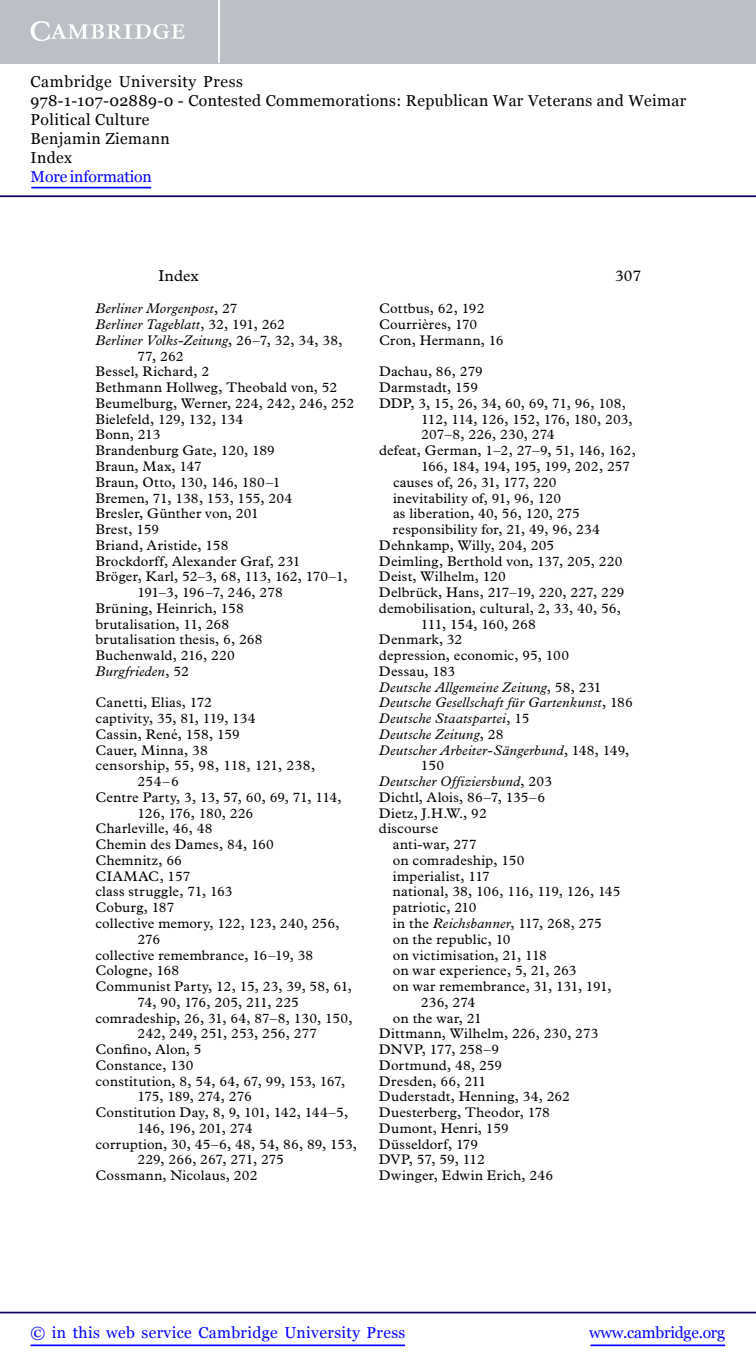
<style>
.page{position:relative;width:756px;height:1371px;background:#fff}
.page>*{position:absolute;margin:0;border:0;box-sizing:border-box;transform-origin:0 0}
.t1{font:15.75px/18.9px "Georgia";letter-spacing:.025em;color:#000}
.t2{font:15.75px "Georgia";letter-spacing:.025em;color:#00f}
.t3{font:15.75px "Georgia";letter-spacing:-.015em;color:#00f}
.t4{font:15.75px "Georgia";letter-spacing:-.01em;color:#00f}
.t5{font:15.75px "Plantin Std";letter-spacing:.01em;color:#000}
.t6{font:14px/15.8px "Plantin Std";letter-spacing:.015em;color:#000}
.t7{font:italic 14px "Plantin Std";letter-spacing:.02em;color:#000}
.t8{font:14px "Plantin Std";letter-spacing:-.005em;color:#000}
.t9{font:14px "Plantin Std";letter-spacing:-.015em;color:#000}
.t10{font:14px "Plantin Std";letter-spacing:-.02em;color:#000}
.t11{font:14px "Plantin Std";letter-spacing:-.025em;color:#000}
.s1{font-style:normal}
.s2{font-style:italic}
</style>
<div class="page">
<hr style="left:591px;top:1344px;width:134px;height:1px;background:#00f">
<hr style="left:0;top:1311px;width:756px;height:2px;background:#150666">
<hr style="left:31px;top:1344px;width:374px;height:1px;background:#00f">
<div style="left:0;top:0;width:756px;height:63px;background:#bac0c6"></div>
<svg style="left:31px;top:21px;width:154px;height:20px"></svg>
<hr style="left:218px;top:0;width:2px;height:63px;background:#fff">
<hr style="left:0;top:195px;width:756px;height:2px;background:#150666">
<hr style="left:31px;top:187px;width:120px;height:1px;background:#00f">
<p class="t1" style="left:31px;top:72px;width:657px">Cambridge University Press<br>978-1-107-02889-0 - Contested Commemorations: Republican War Veterans and Weimar<br>Political Culture<br>Benjamin Ziemann<br>Index</p>
<p class="t4" style="left:31px;top:167px;width:123px">More information</p>
<p class="t5" style="left:158px;top:266px;width:42px">Index</p>
<p class="t5" style="left:615px;top:266px;width:28px">307</p>
<p class="t7" style="left:95px;top:300px;width:144px">Berliner Morgenpost<span class="s1">, 27</span></p>
<p class="t7" style="left:95px;top:316px;width:191px">Berliner Tageblatt<span class="s1">, 32, 191, 262</span></p>
<p class="t7" style="left:95px;top:332px;width:249px">Berliner Volks-Zeitung<span class="s1">, 26–7, 32, 34, 38,</span></p>
<p class="t6" style="left:137px;top:348px;width:47px">77, 262</p>
<p class="t6" style="left:95px;top:364px;width:115px">Bessel, Richard, 2</p>
<p class="t6" style="left:95px;top:379px;width:243px">Bethmann Hollweg, Theobald von, 52</p>
<p class="t6" style="left:95px;top:395px;width:260px">Beumelburg, Werner, 224, 242, 246, 252</p>
<p class="t6" style="left:95px;top:411px;width:149px">Bielefeld, 129, 132, 134</p>
<p class="t6" style="left:95px;top:427px;width:66px">Bonn, 213</p>
<p class="t6" style="left:95px;top:442px;width:181px">Brandenburg Gate, 120, 189</p>
<p class="t6" style="left:95px;top:458px;width:108px">Braun, Max, 147</p>
<p class="t6" style="left:95px;top:474px;width:187px">Braun, Otto, 130, 146, 180–1</p>
<p class="t6" style="left:95px;top:490px;width:198px">Bremen, 71, 138, 153, 155, 204</p>
<p class="t6" style="left:95px;top:505px;width:165px">Bresler, Günther von, 201</p>
<p class="t6" style="left:95px;top:521px;width:65px">Brest, 159</p>
<p class="t6" style="left:95px;top:537px;width:134px">Briand, Aristide, 158</p>
<p class="t6" style="left:95px;top:553px;width:207px">Brockdorff, Alexander Graf, 231</p>
<p class="t6" style="left:95px;top:568px;width:253px">Bröger, Karl, 52–3, 68, 113, 162, 170–1,</p>
<p class="t8" style="left:137px;top:584px;width:147px">191–3, 196–7, 246, 278</p>
<p class="t6" style="left:95px;top:600px;width:150px">Brüning, Heinrich, 158</p>
<p class="t6" style="left:95px;top:616px;width:135px">brutalisation, 11, 268</p>
<p class="t6" style="left:95px;top:631px;width:169px">brutalisation thesis, 6, 268</p>
<p class="t6" style="left:95px;top:647px;width:141px">Buchenwald, 216, 220</p>
<p class="t7" style="left:95px;top:663px;width:95px">Burgfrieden<span class="s1">, 52</span></p>
<p class="t6" style="left:95px;top:694px;width:118px">Canetti, Elias, 172</p>
<p class="t6" style="left:95px;top:710px;width:162px">captivity, 35, 81, 119, 134</p>
<p class="t6" style="left:95px;top:726px;width:146px">Cassin, René, 158, 159</p>
<p class="t6" style="left:95px;top:742px;width:114px">Cauer, Minna, 38</p>
<p class="t6" style="left:95px;top:757px;width:221px">censorship, 55, 98, 118, 121, 238,</p>
<p class="t6" style="left:137px;top:773px;width:43px">254–6</p>
<p class="t6" style="left:95px;top:789px;width:248px">Centre Party, 3, 13, 57, 60, 69, 71, 114,</p>
<p class="t8" style="left:137px;top:805px;width:117px">126, 176, 180, 226</p>
<p class="t6" style="left:95px;top:820px;width:118px">Charleville, 46, 48</p>
<p class="t6" style="left:95px;top:836px;width:180px">Chemin des Dames, 84, 160</p>
<p class="t6" style="left:95px;top:852px;width:88px">Chemnitz, 66</p>
<p class="t6" style="left:95px;top:868px;width:96px">CIAMAC, 157</p>
<p class="t6" style="left:95px;top:883px;width:138px">class struggle, 71, 163</p>
<p class="t6" style="left:95px;top:899px;width:81px">Coburg, 187</p>
<p class="t6" style="left:95px;top:915px;width:246px">collective memory, 122, 123, 240, 256,</p>
<p class="t6" style="left:137px;top:931px;width:24px">276</p>
<p class="t6" style="left:95px;top:946px;width:219px">collective remembrance, 16–19, 38</p>
<p class="t6" style="left:95px;top:962px;width:85px">Cologne, 168</p>
<p class="t6" style="left:95px;top:978px;width:258px">Communist Party, 12, 15, 23, 39, 58, 61,</p>
<p class="t9" style="left:137px;top:994px;width:163px">74, 90, 176, 205, 211, 225</p>
<p class="t6" style="left:95px;top:1009px;width:258px">comradeship, 26, 31, 64, 87–8, 130, 150,</p>
<p class="t6" style="left:137px;top:1025px;width:181px">242, 249, 251, 253, 256, 277</p>
<p class="t6" style="left:95px;top:1041px;width:108px">Confino, Alon, 5</p>
<p class="t6" style="left:95px;top:1057px;width:100px">Constance, 130</p>
<p class="t6" style="left:95px;top:1072px;width:251px">constitution, 8, 54, 64, 67, 99, 153, 167,</p>
<p class="t11" style="left:137px;top:1088px;width:116px">175, 189, 274, 276</p>
<p class="t6" style="left:95px;top:1104px;width:254px">Constitution Day, 8, 9, 101, 142, 144–5,</p>
<p class="t9" style="left:137px;top:1120px;width:117px">146, 196, 201, 274</p>
<p class="t6" style="left:96px;top:1135px;width:263px">corruption, 30, 45–6, 48, 54, 86, 89, 153,</p>
<p class="t6" style="left:138px;top:1151px;width:148px">229, 266, 267, 271, 275</p>
<p class="t6" style="left:96px;top:1167px;width:164px">Cossmann, Nicolaus, 202</p>
<p class="t6" style="left:379px;top:301px;width:126px">Cottbus, 62, 192<br>Courrières, 170<br>Cron, Hermann, 16</p>
<p class="t6" style="left:379px;top:364px;width:105px">Dachau, 86, 279</p>
<p class="t6" style="left:379px;top:379px;width:101px">Darmstadt, 159</p>
<p class="t6" style="left:379px;top:395px;width:248px">DDP, 3, 15, 26, 34, 60, 69, 71, 96, 108,</p>
<p class="t10" style="left:421px;top:411px;width:213px">112, 114, 126, 152, 176, 180, 203,</p>
<p class="t6" style="left:421px;top:427px;width:135px">207–8, 226, 230, 274</p>
<p class="t6" style="left:379px;top:442px;width:258px">defeat, German, 1–2, 27–9, 51, 146, 162,</p>
<p class="t6" style="left:421px;top:458px;width:211px">166, 184, 194, 195, 199, 202, 257</p>
<p class="t6" style="left:393px;top:474px;width:165px">causes of, 26, 31, 177, 220</p>
<p class="t6" style="left:393px;top:490px;width:170px">inevitability of, 91, 96, 120</p>
<p class="t6" style="left:393px;top:505px;width:188px">as liberation, 40, 56, 120, 275</p>
<p class="t6" style="left:393px;top:521px;width:208px">responsibility for, 21, 49, 96, 234</p>
<p class="t6" style="left:379px;top:537px;width:177px">Dehnkamp, Willy, 204, 205</p>
<p class="t6" style="left:379px;top:553px;width:245px">Deimling, Berthold von, 137, 205, 220</p>
<p class="t6" style="left:379px;top:568px;width:128px">Deist, Wilhelm, 120</p>
<p class="t6" style="left:379px;top:584px;width:247px">Delbrück, Hans, 217–19, 220, 227, 229</p>
<p class="t6" style="left:379px;top:600px;width:243px">demobilisation, cultural, 2, 33, 40, 56,</p>
<p class="t8" style="left:421px;top:616px;width:116px">111, 154, 160, 268</p>
<p class="t6" style="left:379px;top:631px;width:85px">Denmark, 32</p>
<p class="t6" style="left:379px;top:647px;width:192px">depression, economic, 95, 100</p>
<p class="t6" style="left:379px;top:663px;width:78px">Dessau, 183</p>
<p class="t7" style="left:379px;top:678px;width:224px">Deutsche Allgemeine Zeitung<span class="s1">, 58, 231</span></p>
<p class="t7" style="left:379px;top:694px;width:255px">Deutsche Gesellschaft für Gartenkunst<span class="s1">, 186</span></p>
<p class="t7" style="left:379px;top:710px;width:152px">Deutsche Staatspartei<span class="s1">, 15</span></p>
<p class="t7" style="left:379px;top:726px;width:126px">Deutsche Zeitung<span class="s1">, 28</span></p>
<p class="t7" style="left:379px;top:741px;width:252px">Deutscher Arbeiter-Sängerbund<span class="s1">, 148, 149,</span></p>
<p class="t6" style="left:421px;top:757px;width:25px">150</p>
<p class="t7" style="left:379px;top:773px;width:175px">Deutscher Offiziersbund<span class="s1">, 203</span></p>
<p class="t6" style="left:379px;top:789px;width:168px">Dichtl, Alois, 86–7, 135–6</p>
<p class="t6" style="left:379px;top:805px;width:109px">Dietz, J.H.W., 92</p>
<p class="t6" style="left:379px;top:820px;width:61px">discourse</p>
<p class="t6" style="left:393px;top:836px;width:85px">anti-war, 277</p>
<p class="t6" style="left:393px;top:852px;width:133px">on comradeship, 150</p>
<p class="t6" style="left:393px;top:868px;width:99px">imperialist, 117</p>
<p class="t6" style="left:393px;top:883px;width:229px">national, 38, 106, 116, 119, 126, 145</p>
<p class="t6" style="left:393px;top:899px;width:85px">patriotic, 210</p>
<p class="t6" style="left:393px;top:915px;width:210px">in the <span class="s2">Reichsbanner</span>, 117, 268, 275</p>
<p class="t6" style="left:393px;top:931px;width:119px">on the republic, 10</p>
<p class="t6" style="left:393px;top:946px;width:155px">on victimisation, 21, 118</p>
<p class="t6" style="left:393px;top:962px;width:185px">on war experience, 5, 21, 263</p>
<p class="t6" style="left:393px;top:978px;width:220px">on war remembrance, 31, 131, 191,</p>
<p class="t6" style="left:421px;top:994px;width:56px">236, 274</p>
<p class="t6" style="left:393px;top:1009px;width:90px">on the war, 21</p>
<p class="t6" style="left:379px;top:1025px;width:221px">Dittmann, Wilhelm, 226, 230, 273</p>
<p class="t6" style="left:379px;top:1041px;width:122px">DNVP, 177, 258–9</p>
<p class="t6" style="left:379px;top:1057px;width:125px">Dortmund, 48, 259</p>
<p class="t6" style="left:379px;top:1072px;width:109px">Dresden, 66, 211</p>
<p class="t6" style="left:379px;top:1088px;width:192px">Duderstadt, Henning, 34, 262</p>
<p class="t6" style="left:379px;top:1104px;width:173px">Duesterberg, Theodor, 178</p>
<p class="t6" style="left:379px;top:1120px;width:131px">Dumont, Henri, 159</p>
<p class="t6" style="left:379px;top:1135px;width:101px">Düsseldorf, 179</p>
<p class="t9" style="left:379px;top:1151px;width:107px">DVP, 57, 59, 112</p>
<p class="t6" style="left:379px;top:1167px;width:176px">Dwinger, Edwin Erich, 246</p>
<p class="t2" style="left:31px;top:1323px;width:376px">© in this web service Cambridge University Press</p>
<p class="t3" style="left:589px;top:1323px;width:137px">www.cambridge.org</p>
</div>
